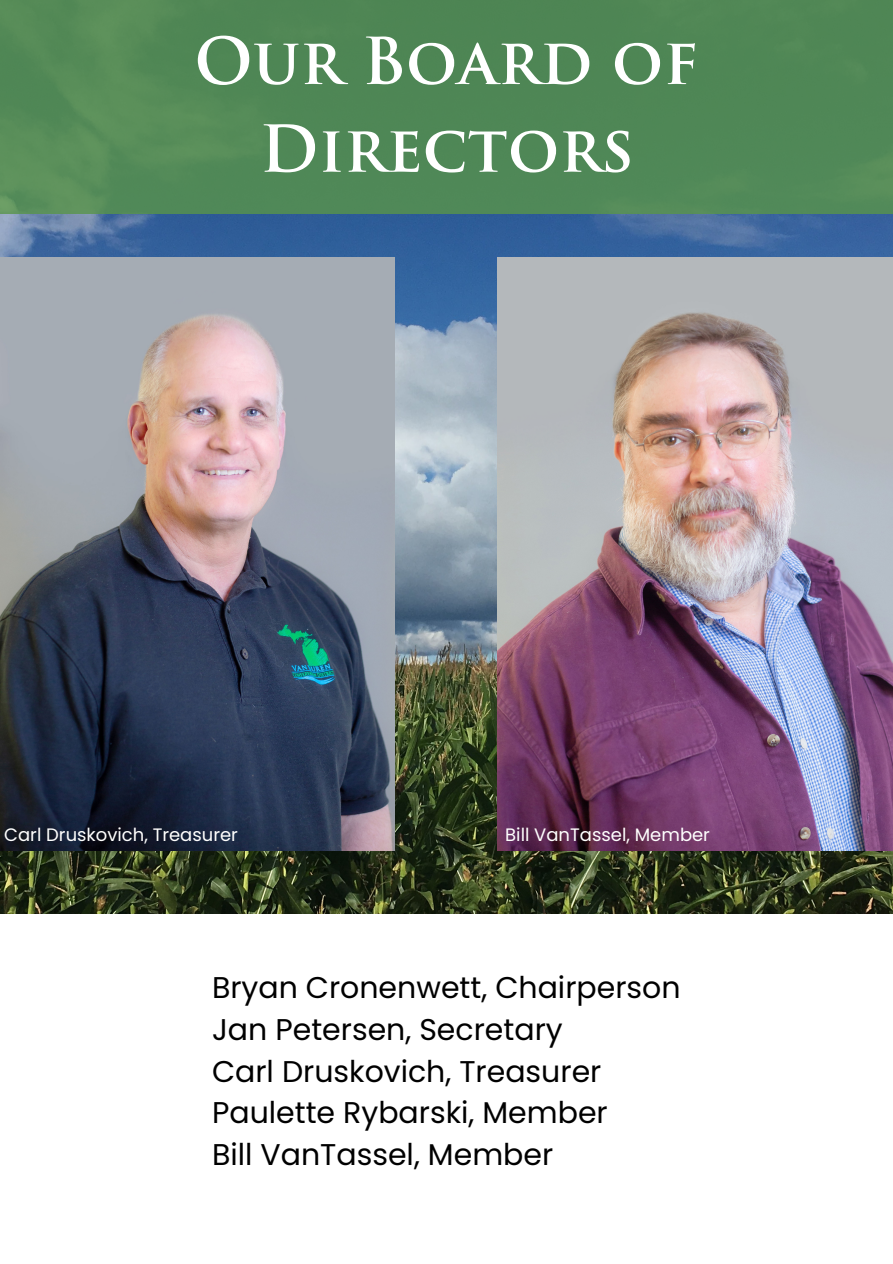
<style>
.page{position:relative;width:893px;height:1264px;background:#fff}
.page>*{position:absolute;margin:0;border:0;box-sizing:border-box;transform-origin:0 0}
.t1{font:600 63px/87.8px "Trajan Pro 3";color:#fff;text-align:center}
.t2{font:30px/41.5px "Poppins";color:#000}
.t3{font:18px "Poppins";color:#fffffe}
</style>
<div class="page">
<img style="left:0;top:214px;width:892px;height:700px">
<div style="left:0;top:0;width:892px;height:214px;background:#4f8756"></div>
<img style="left:0;top:257px;width:395px;height:593px">
<img style="left:497px;top:257px;width:395px;height:593px">
<h1 class="t1" style="left:194px;top:24px;width:505px">Our Board of<br>Directors</h1>
<p class="t3" style="left:4px;top:822px;width:235px">Carl Druskovich, Treasurer</p>
<p class="t3" style="left:505px;top:822px;width:206px">Bill VanTassel, Member</p>
<p class="t2" style="left:212px;top:967px;width:470px">Bryan Cronenwett, Chairperson<br>Jan Petersen, Secretary<br>Carl Druskovich, Treasurer<br>Paulette Rybarski, Member<br>Bill VanTassel, Member</p>
</div>
